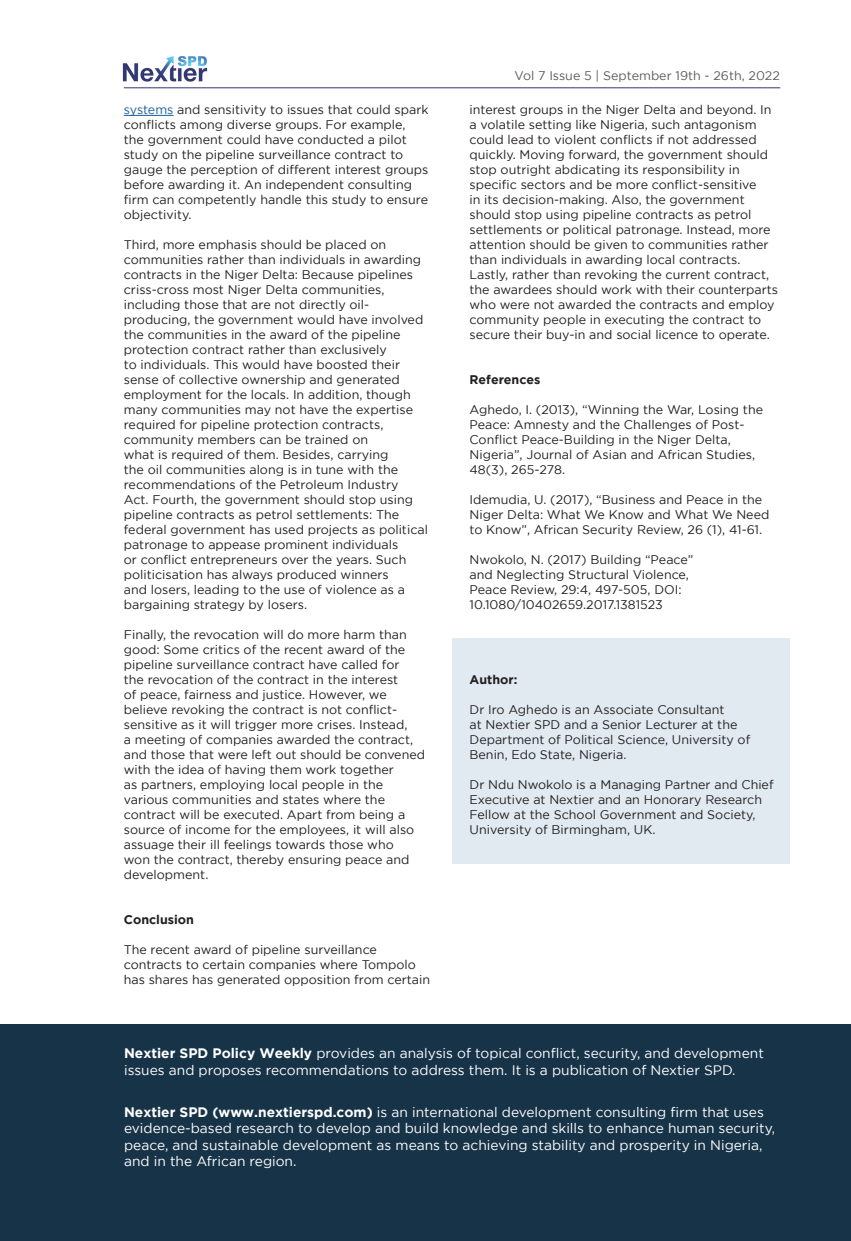
<style>
.page{position:relative;width:851px;height:1241px;background:#fff}
.page>*{position:absolute;margin:0;border:0;box-sizing:border-box;transform-origin:0 0}
.t1{font:13.75px/16.5px "Gotham";color:#fff}
.t2{font:12.5px/15px "Gotham";color:#231f20}
.t3{font:12.5px "Gotham";color:#5c5c5f}
.t4{font:700 12.5px "Gotham";color:#231f20}
.s1{color:#175d9e}
.s2{font-weight:700}
</style>
<div class="page">
<img style="left:122px;top:56px;width:86px;height:26px">
<hr style="left:124px;top:88px;width:656px;height:1px;background:#333872">
<div style="left:452px;top:638px;width:337px;height:225px;background:#e1eaf1"></div>
<hr style="left:124px;top:115px;width:49px;height:1px;background:#175d9e">
<div style="left:0;top:1024px;width:850px;height:216px;background:#173348"></div>
<p class="t2" style="left:124px;top:102px;width:306px"><span class="s1">systems</span> and sensitivity to issues that could spark conflicts among diverse groups. For example, the government could have conducted a pilot study on the pipeline surveillance contract to gauge the perception of different interest groups before awarding it. An independent consulting firm can competently handle this study to ensure objectivity.</p>
<p class="t2" style="left:124px;top:237px;width:305px">Third, more emphasis should be placed on communities rather than individuals in awarding contracts in the Niger Delta: Because pipelines criss-cross most Niger Delta communities, including those that are not directly oil&shy;producing, the government would have involved the communities in the award of the pipeline protection contract rather than exclusively<br>to individuals. This would have boosted their sense of collective ownership and generated employment for the locals. In addition, though many communities may not have the expertise required for pipeline protection contracts, community members can be trained on<br>what is required of them. Besides, carrying<br>the oil communities along is in tune with the recommendations of the Petroleum Industry<br>Act. Fourth, the government should stop using pipeline contracts as petrol settlements: The federal government has used projects as political patronage to appease prominent individuals<br>or conflict entrepreneurs over the years. Such politicisation has always produced winners<br>and losers, leading to the use of violence as a bargaining strategy by losers.</p>
<p class="t2" style="left:124px;top:627px;width:303px">Finally, the revocation will do more harm than good: Some critics of the recent award of the pipeline surveillance contract have called for<br>the revocation of the contract in the interest<br>of peace, fairness and justice. However, we believe revoking the contract is not conflict&shy;sensitive as it will trigger more crises. Instead,<br>a meeting of companies awarded the contract, and those that were left out should be convened with the idea of having them work together<br>as partners, employing local people in the various communities and states where the contract will be executed. Apart from being a source of income for the employees, it will also assuage their ill feelings towards those who<br>won the contract, thereby ensuring peace and development.</p>
<p class="t4" style="left:124px;top:912px;width:72px">Conclusion</p>
<p class="t2" style="left:124px;top:942px;width:308px">The recent award of pipeline surveillance contracts to certain companies where Tompolo has shares has generated opposition from certain</p>
<p class="t3" style="left:514px;top:69px;width:267px">Vol 7 Issue 5 | September 19th - 26th, 2022</p>
<p class="t2" style="left:469px;top:102px;width:310px">interest groups in the Niger Delta and beyond. In a volatile setting like Nigeria, such antagonism could lead to violent conflicts if not addressed quickly. Moving forward, the government should stop outright abdicating its responsibility in specific sectors and be more conflict-sensitive<br>in its decision-making. Also, the government should stop using pipeline contracts as petrol settlements or political patronage. Instead, more attention should be given to communities rather than individuals in awarding local contracts.<br>Lastly, rather than revoking the current contract, the awardees should work with their counterparts who were not awarded the contracts and employ community people in executing the contract to secure their buy-in and social licence to operate.</p>
<p class="t4" style="left:469px;top:372px;width:72px">References</p>
<p class="t2" style="left:469px;top:402px;width:295px">Aghedo, I. (2013), “Winning the War, Losing the Peace: Amnesty and the Challenges of Post-Conflict Peace-Building in the Niger Delta, Nigeria”, Journal of Asian and African Studies, 48(3), 265-278.</p>
<p class="t2" style="left:469px;top:492px;width:301px">Idemudia, U. (2017), “Business and Peace in the<br>Niger Delta: What We Know and What We Need to Know”, African Security Review, 26 (1), 41-61.</p>
<p class="t2" style="left:469px;top:552px;width:225px">Nwokolo, N. (2017) Building “Peace” and Neglecting Structural Violence, Peace Review, 29:4, 497-505, DOI:<br>10.1080/10402659.2017.1381523</p>
<p class="t4" style="left:469px;top:672px;width:49px">Author:</p>
<p class="t2" style="left:469px;top:702px;width:282px">Dr Iro Aghedo is an Associate Consultant<br>at Nextier SPD and a Senior Lecturer at the Department of Political Science, University of Benin, Edo State, Nigeria.</p>
<p class="t2" style="left:469px;top:777px;width:305px">Dr Ndu Nwokolo is a Managing Partner and Chief Executive at Nextier and an Honorary Research Fellow at the School Government and Society, University of Birmingham, UK.</p>
<p class="t1" style="left:124px;top:1044px;width:641px"><span class="s2">Nextier SPD Policy Weekly</span> provides an analysis of topical conflict, security, and development issues and proposes recommendations to address them. It is a publication of Nextier SPD.</p>
<p class="t1" style="left:124px;top:1103px;width:652px"><span class="s2">Nextier SPD (www.nextierspd.com)</span> is an international development consulting firm that uses evidence-based research to develop and build knowledge and skills to enhance human security, peace, and sustainable development as means to achieving stability and prosperity in Nigeria, and in the African region.</p>
</div>
